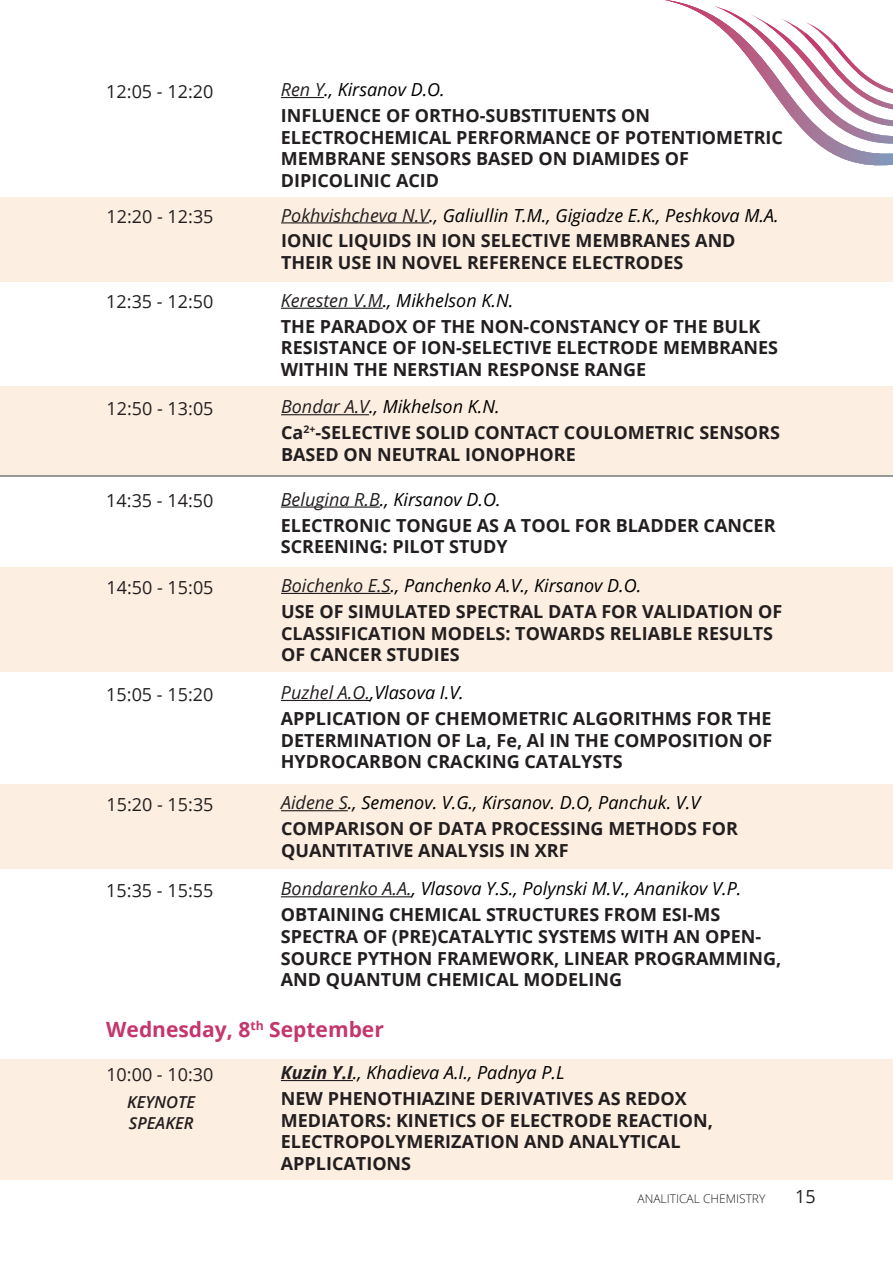
<style>
.page{position:relative;width:893px;height:1263px;background:#fff}
.page>*{position:absolute;margin:0;border:0;box-sizing:border-box;transform-origin:0 0}
.t1{font:700 21px "Open Sans";color:#c5366e}
.t2{font:700 18px/21.6px "Open Sans";color:#231f20}
.t3{font:italic 18px "Open Sans";color:#000}
.t4{font:18px "Open Sans";color:#231f20}
.t5{font:italic 600 16.5px "Open Sans";color:#231f20}
.t6{font:300 12px "Open Sans";color:#231f20}
.s1{color:#231f20}
.s2{font-weight:700;color:#231f20}
</style>
<div class="page">
<svg style="left:665px;top:0;width:228px;height:166px"></svg>
<hr style="left:0;top:298px;width:1px;height:110px;background:#ee8d32">
<hr style="left:0;top:516px;width:1px;height:130px;background:#ee8d32">
<hr style="left:0;top:753px;width:1px;height:110px;background:#ee8d32">
<hr style="left:281px;top:97px;width:43px;height:1px;background:#231f20">
<hr style="left:281px;top:308px;width:102px;height:1px;background:#231f20">
<hr style="left:281px;top:506px;width:99px;height:2px;background:#231f20">
<hr style="left:281px;top:700px;width:89px;height:1px;background:#231f20">
<hr style="left:281px;top:896px;width:131px;height:1px;background:#231f20">
<div style="left:0;top:198px;width:893px;height:84px;background:#fceee0"></div>
<div style="left:0;top:386px;width:893px;height:91px;background:#fceee0"></div>
<div style="left:0;top:567px;width:893px;height:104px;background:#fceee0"></div>
<div style="left:0;top:784px;width:893px;height:85px;background:#fceee0"></div>
<hr style="left:0;top:476px;width:893px;height:1px;background:#959798">
<hr style="left:281px;top:222px;width:148px;height:1px;background:#231f20">
<hr style="left:281px;top:414px;width:88px;height:1px;background:#231f20">
<hr style="left:281px;top:593px;width:110px;height:1px;background:#231f20">
<hr style="left:281px;top:810px;width:67px;height:1px;background:#231f20">
<div style="left:0;top:1059px;width:893px;height:121px;background:#fceee0"></div>
<hr style="left:281px;top:1080px;width:72px;height:1px;background:#231f20">
<p class="t4" style="left:106px;top:79px;width:109px">12:05 - 12:20</p>
<p class="t3" style="left:281px;top:77px;width:165px"><span class="s1">Ren Y</span>., Kirsanov D.O.</p>
<p class="t2" style="left:281px;top:104px;width:504px">INFLUENCE OF ORTHO-SUBSTITUENTS ON ELECTROCHEMICAL PERFORMANCE OF POTENTIOMETRIC MEMBRANE SENSORS BASED ON DIAMIDES OF DIPICOLINIC ACID</p>
<p class="t4" style="left:107px;top:204px;width:109px">12:20 - 12:35</p>
<p class="t3" style="left:281px;top:203px;width:499px"><span class="s1">Pokhvishcheva N.V</span>., Galiullin T.M., Gigiadze E.K., Peshkova M.A.</p>
<p class="t2" style="left:281px;top:230px;width:456px">IONIC LIQUIDS IN ION SELECTIVE MEMBRANES AND<br>THEIR USE IN NOVEL REFERENCE ELECTRODES</p>
<p class="t4" style="left:106px;top:290px;width:109px">12:35 - 12:50</p>
<p class="t3" style="left:281px;top:288px;width:234px"><span class="s1">Keresten V.M</span>., Mikhelson K.N.</p>
<p class="t2" style="left:281px;top:315px;width:499px">THE PARADOX OF THE NON-CONSTANCY OF THE BULK<br>RESISTANCE OF ION-SELECTIVE ELECTRODE MEMBRANES<br>WITHIN THE NERSTIAN RESPONSE RANGE</p>
<p class="t4" style="left:107px;top:396px;width:109px">12:50 - 13:05</p>
<p class="t3" style="left:281px;top:394px;width:220px"><span class="s1">Bondar A.V</span>., Mikhelson K.N.</p>
<p class="t2" style="left:281px;top:421px;width:500px">Ca<sup>2+</sup>-SELECTIVE SOLID CONTACT COULOMETRIC SENSORS<br>BASED ON NEUTRAL IONOPHORE</p>
<p class="t4" style="left:106px;top:488px;width:109px">14:35 - 14:50</p>
<p class="t3" style="left:281px;top:487px;width:221px"><span class="s1">Belugina R.B</span>., Kirsanov D.O.</p>
<p class="t2" style="left:281px;top:514px;width:496px">ELECTRONIC TONGUE AS A TOOL FOR BLADDER CANCER<br>SCREENING: PILOT STUDY</p>
<p class="t4" style="left:107px;top:575px;width:109px">14:50 - 15:05</p>
<p class="t3" style="left:281px;top:573px;width:362px"><span class="s1">Boichenko E.S</span>., Panchenko A.V., Kirsanov D.O.</p>
<p class="t2" style="left:281px;top:600px;width:503px">USE OF SIMULATED SPECTRAL DATA FOR VALIDATION OF<br>CLASSIFICATION MODELS: TOWARDS RELIABLE RESULTS<br>OF CANCER STUDIES</p>
<p class="t4" style="left:106px;top:682px;width:109px">15:05 - 15:20</p>
<p class="t3" style="left:281px;top:680px;width:184px"><span class="s1">Puzhel A.O.</span>,Vlasova I.V.</p>
<p class="t2" style="left:281px;top:707px;width:493px;text-align:justify">APPLICATION OF CHEMOMETRIC ALGORITHMS FOR THE DETERMINATION OF La, Fe, Al IN THE COMPOSITION OF HYDROCARBON CRACKING CATALYSTS</p>
<p class="t4" style="left:107px;top:792px;width:109px">15:20 - 15:35</p>
<p class="t3" style="left:281px;top:790px;width:421px"><span class="s1">Aidene S</span>., Semenov. V.G., Kirsanov. D.O, Panchuk. V.V</p>
<p class="t2" style="left:281px;top:817px;width:458px">COMPARISON OF DATA PROCESSING METHODS FOR<br>QUANTITATIVE ANALYSIS IN XRF</p>
<p class="t4" style="left:106px;top:878px;width:109px">15:35 - 15:55</p>
<p class="t3" style="left:281px;top:876px;width:462px"><span class="s1">Bondarenko A.A.</span>, Vlasova Y.S., Polynski M.V., Ananikov V.P.</p>
<p class="t2" style="left:281px;top:903px;width:502px">OBTAINING CHEMICAL STRUCTURES FROM ESI-MS SPECTRA OF (PRE)CATALYTIC SYSTEMS WITH AN OPEN-SOURCE PYTHON FRAMEWORK, LINEAR PROGRAMMING, AND QUANTUM CHEMICAL MODELING</p>
<p class="t1" style="left:106px;top:1014px;width:279px">Wednesday, 8<sup>th</sup> September</p>
<p class="t3" style="left:281px;top:1060px;width:285px"><span class="s2">Kuzin Y.I</span>., Khadieva A.I., Padnya P.L</p>
<p class="t2" style="left:281px;top:1087px;width:433px">NEW PHENOTHIAZINE DERIVATIVES AS REDOX MEDIATORS: KINETICS OF ELECTRODE REACTION, ELECTROPOLYMERIZATION AND ANALYTICAL APPLICATIONS</p>
<p class="t4" style="left:106px;top:1062px;width:109px">10:00 - 10:30</p>
<p class="t5" style="left:127px;top:1090px;width:70px">KEYNOTE</p>
<p class="t5" style="left:129px;top:1111px;width:66px">SPEAKER</p>
<p class="t6" style="left:638px;top:1191px;width:129px">ANALITICAL CHEMISTRY</p>
<p class="t4" style="left:795px;top:1184px;width:22px">15</p>
</div>
